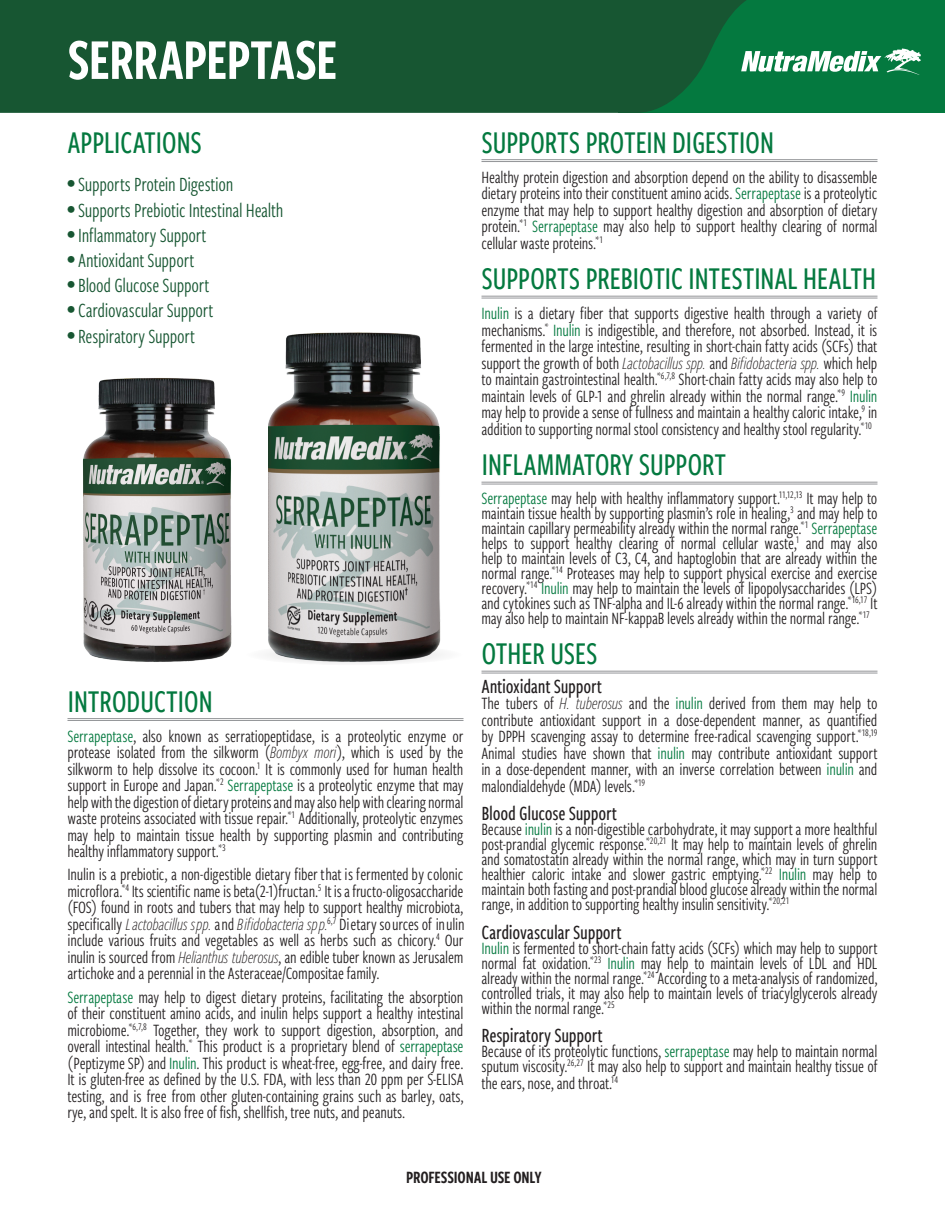
<style>
.page{position:relative;width:945px;height:1215px;background:#fff}
.page>*{position:absolute;margin:0;border:0;box-sizing:border-box;transform-origin:0 0}
.t1{font:60px "Freight Sans Cmp Pro Semi";letter-spacing:-.02em;color:#fff}
.NAME_22_5pt__underli{font:500 33px "Freight Sans Cmp Pro";letter-spacing:-.015em;color:#04793f}
.t2{font:21px "Freight Sans Cmp Pro";letter-spacing:-.015em;color:#175632}
.t3{font:500 21px "Freight Sans Cmp Pro";letter-spacing:-.015em;color:#231f20}
.t4{font:18px/16.5px "Freight Sans Cmp Pro";letter-spacing:-.01em;color:#231f20;text-align:justify}
.t5{font:18px "Freight Sans Cmp Pro Semi";letter-spacing:-.01em;color:#231f20}
.s1{font-size:18px}
.s2{color:#04793f}
.s3{font-weight:300;font-style:italic}
</style>
<div class="page">
<div style="left:619px;top:0;width:326px;height:113px;background:#04793f"></div>
<div style="left:0;top:0;width:638px;height:113px;background:#175632"></div>
<hr style="left:68px;top:718px;width:396px;height:1px;background:#939598">
<hr style="left:68px;top:720px;width:396px;height:1px;background:#939598">
<hr style="left:482px;top:159px;width:396px;height:1px;background:#939598">
<hr style="left:482px;top:161px;width:396px;height:1px;background:#939598">
<hr style="left:482px;top:296px;width:396px;height:1px;background:#939598">
<hr style="left:482px;top:298px;width:396px;height:1px;background:#939598">
<hr style="left:482px;top:482px;width:396px;height:1px;background:#939598">
<hr style="left:482px;top:484px;width:396px;height:1px;background:#939598">
<hr style="left:482px;top:671px;width:396px;height:1px;background:#939598">
<hr style="left:482px;top:673px;width:396px;height:1px;background:#939598">
<svg style="left:638px;top:0;width:283px;height:113px"></svg>
<div style="left:245px;top:644px;width:219px;height:21px;background:#f9f9f9;border-radius:50%"></div>
<img style="left:268px;top:332px;width:173px;height:331px">
<img style="left:82px;top:378px;width:150px;height:284px">
<p class="t1" style="left:68px;top:19px;width:272px">SERRAPEPTASE</p>
<p class="NAME_22_5pt__underli" style="left:68px;top:120px;width:136px">APPLICATIONS</p>
<p class="t2" style="left:68px;top:171px;width:168px"><span class="s1">•</span> Supports Protein Digestion</p>
<p class="t2" style="left:68px;top:196px;width:218px"><span class="s1">•</span> Supports Prebiotic Intestinal Health</p>
<p class="t2" style="left:68px;top:221px;width:140px"><span class="s1">•</span> Inflammatory Support</p>
<p class="t2" style="left:68px;top:246px;width:128px"><span class="s1">•</span> Antioxidant Support</p>
<p class="t2" style="left:68px;top:271px;width:143px"><span class="s1">•</span> Blood Glucose Support</p>
<p class="t2" style="left:68px;top:297px;width:147px"><span class="s1">•</span> Cardiovascular Support</p>
<p class="t2" style="left:68px;top:322px;width:129px"><span class="s1">•</span> Respiratory Support</p>
<p class="NAME_22_5pt__underli" style="left:68px;top:679px;width:147px">INTRODUCTION</p>
<p class="t4" style="left:67px;top:727px;width:398px"><span class="s2">Serrapeptase</span>, also known as serratiopeptidase, is a proteolytic enzyme or protease isolated from the silkworm (<span class="s3">Bombyx mori</span>), which is used by the silkworm to help dissolve its cocoon.<sup>1</sup> It is commonly used for human health support in Europe and Japan.<sup>*2</sup> <span class="s2">Serrapeptase</span> is a proteolytic enzyme that may help with the digestion of dietary proteins and may also help with clearing normal waste proteins associated with tissue repair.<sup>*1</sup> Additionally, proteolytic enzymes may help to maintain tissue health by supporting plasmin and contributing healthy inflammatory support.<sup>*3</sup></p>
<p class="t4" style="left:68px;top:866px;width:399px">Inulin is a prebiotic, a non-digestible dietary fiber that is fermented by colonic microflora.<sup>*4</sup> Its scientific name is beta(2-1)fructan.<sup>5</sup> It is a fructo-oligosaccharide (FOS) found in roots and tubers that may help to support healthy microbiota, specifically <span class="s3">Lactobacillus spp.</span> and <span class="s3">Bifidobacteria spp.</span><sup>6,7</sup> Dietary sources of inulin include various fruits and vegetables as well as herbs such as chicory.<sup>4</sup> Our inulin is sourced from <span class="s3">Helianthus tuberosus</span>, an edible tuber known as Jerusalem artichoke and a perennial in the Asteraceae/Compositae family.</p>
<p class="t4" style="left:67px;top:988px;width:398px"><span class="s2">Serrapeptase</span> may help to digest dietary proteins, facilitating the absorption of their constituent amino acids, and inulin helps support a healthy intestinal microbiome.<sup>*6,7,8</sup> Together, they work to support digestion, absorption, and overall intestinal health.<sup>*</sup> This product is a proprietary blend of <span class="s2">serrapeptase </span>(Peptizyme SP) and <span class="s2">Inulin</span>. This product is wheat-free, egg-free, and dairy free.<br>It is gluten-free as defined by the U.S. FDA, with less than 20 ppm per S-ELISA testing, and is free from other gluten-containing grains such as barley, oats, rye, and spelt. It is also free of fish, shellfish, tree nuts, and peanuts.</p>
<p class="NAME_22_5pt__underli" style="left:482px;top:120px;width:294px">SUPPORTS PROTEIN DIGESTION</p>
<p class="t4" style="left:482px;top:168px;width:398px">Healthy protein digestion and absorption depend on the ability to disassemble dietary proteins into their constituent amino acids. <span class="s2">Serrapeptase</span> is a proteolytic enzyme that may help to support healthy digestion and absorption of dietary protein.<sup>*1</sup> <span class="s2">Serrapeptase</span> may also help to support healthy clearing of normal cellular waste proteins.<sup>*1</sup></p>
<p class="NAME_22_5pt__underli" style="left:482px;top:256px;width:396px">SUPPORTS PREBIOTIC INTESTINAL HEALTH</p>
<p class="t4" style="left:481px;top:304px;width:398px"><span class="s2">Inulin</span> is a dietary fiber that supports digestive health through a variety of mechanisms.<sup>*</sup> <span class="s2">Inulin</span> is indigestible, and therefore, not absorbed. Instead, it is fermented in the large intestine, resulting in short-chain fatty acids (SCFs) that support the growth of both <span class="s3">Lactobacillus spp.</span> and <span class="s3">Bifidobacteria spp.</span> which help to maintain gastrointestinal health.<sup>*6,7,8</sup> Short-chain fatty acids may also help to maintain levels of GLP-1 and ghrelin already within the normal range.<sup>*9</sup> <span class="s2">Inulin </span>may help to provide a sense of fullness and maintain a healthy caloric intake,<sup>9</sup> in addition to supporting normal stool consistency and healthy stool regularity.<sup>*10</sup></p>
<p class="NAME_22_5pt__underli" style="left:481px;top:442px;width:246px">INFLAMMATORY SUPPORT</p>
<p class="t4" style="left:481px;top:490px;width:398px;line-height:15px"><span class="s2">Serrapeptase</span> may help with healthy inflammatory support.<sup>11,12,13</sup> It may help to maintain tissue health by supporting plasmin’s role in healing,<sup>3</sup> and may help to maintain capillary permeability already within the normal range.<sup>*1</sup> <span class="s2">Serrapeptase </span>helps to support healthy clearing of normal cellular waste,<sup>1</sup> and may also help to maintain levels of C3, C4, and haptoglobin that are already within the normal range.<sup>*14</sup> Proteases may help to support physical exercise and exercise recovery.<sup>*14</sup> <span class="s2">Inulin</span> may help to maintain the levels of lipopolysaccharides (LPS) and cytokines such as TNF-alpha and IL-6 already within the normal range.<sup>*16,17</sup> It may also help to maintain NF-kappaB levels already within the normal range.<sup>*17</sup></p>
<p class="NAME_22_5pt__underli" style="left:482px;top:631px;width:118px">OTHER USES</p>
<p class="t3" style="left:482px;top:672px;width:122px">Antioxidant Support</p>
<p class="t4" style="left:482px;top:694px;width:398px">The tubers of <span class="s3">H. tuberosus</span> and the <span class="s2">inulin</span> derived from them may help to contribute antioxidant support in a dose-dependent manner, as quantified by DPPH scavenging assay to determine free-radical scavenging support.<sup>*18,19<br></sup>Animal studies have shown that <span class="s2">inulin</span> may contribute antioxidant support in a dose-dependent manner, with an inverse correlation between <span class="s2">inulin</span> and malondialdehyde (MDA) levels.<sup>*19</sup></p>
<p class="t3" style="left:482px;top:799px;width:137px">Blood Glucose Support</p>
<p class="t4" style="left:481px;top:821px;width:398px;line-height:15px">Because <span class="s2">inulin</span> is a non-digestible carbohydrate, it may support a more healthful post-prandial glycemic response.<sup>*20,21</sup> It may help to maintain levels of ghrelin and somatostatin already within the normal range, which may in turn support healthier caloric intake and slower gastric emptying.<sup>*22</sup> <span class="s2">Inulin</span> may help to maintain both fasting and post-prandial blood glucose already within the normal range, in addition to supporting healthy insulin sensitivity.<sup>*20,21</sup></p>
<p class="t3" style="left:482px;top:918px;width:142px">Cardiovascular Support</p>
<p class="t4" style="left:481px;top:940px;width:398px;line-height:15px"><span class="s2">Inulin</span> is fermented to short-chain fatty acids (SCFs) which may help to support normal fat oxidation.<sup>*23</sup> <span class="s2">Inulin</span> may help to maintain levels of LDL and HDL already within the normal range.<sup>*24</sup> According to a meta-analysis of randomized, controlled trials, it may also help to maintain levels of triacylglycerols already within the normal range.<sup>*25</sup></p>
<p class="t3" style="left:482px;top:1021px;width:123px">Respiratory Support</p>
<p class="t4" style="left:481px;top:1043px;width:398px;line-height:15.8px">Because of its proteolytic functions, <span class="s2">serrapeptase</span> may help to maintain normal sputum viscosity.<sup>26,27</sup> It may also help to support and maintain healthy tissue of the ears, nose, and throat.<sup>14</sup></p>
<p class="t5" style="left:406px;top:1165px;width:137px">PROFESSIONAL USE ONLY</p>
</div>
